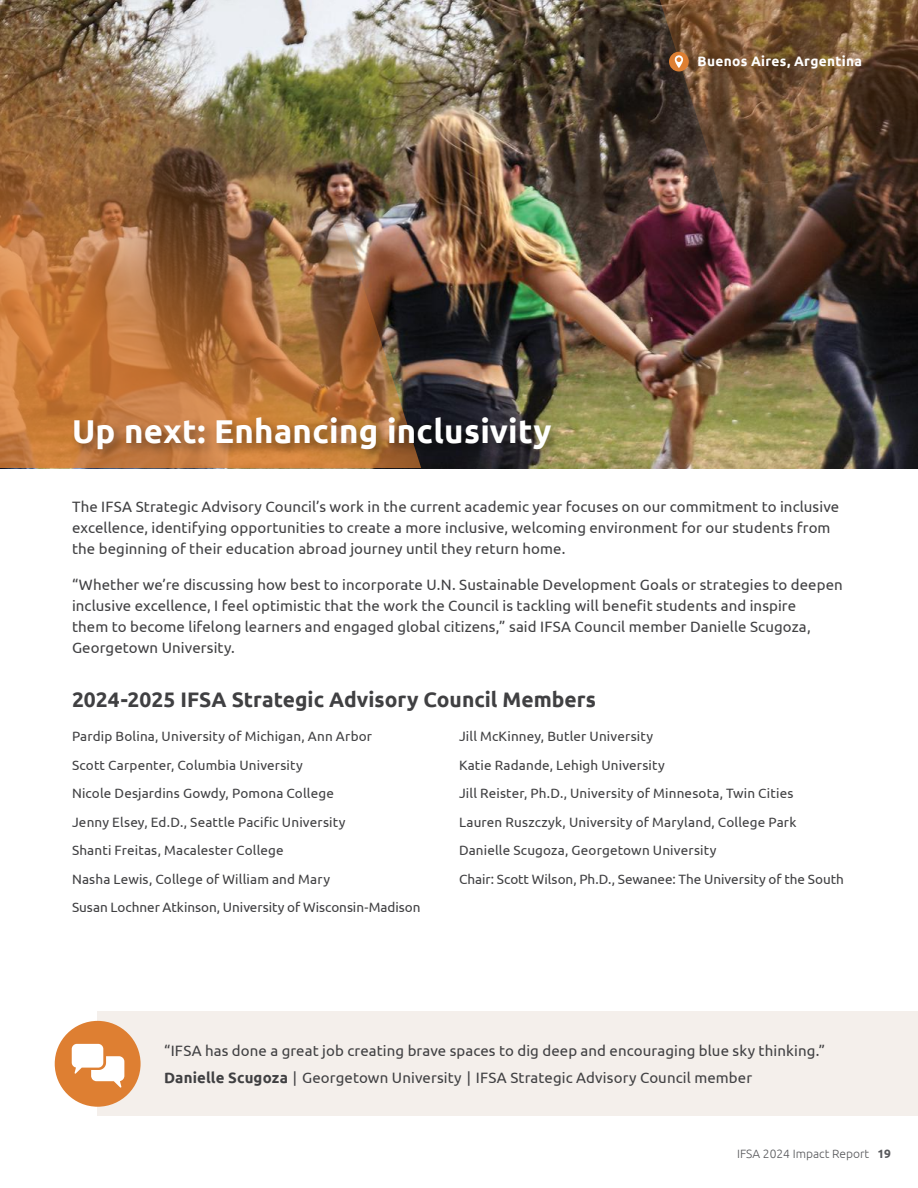
<style>
.page{position:relative;width:918px;height:1188px;background:#fff}
.page>*{position:absolute;margin:0;border:0;box-sizing:border-box;transform-origin:0 0}
.t1{font:700 33px "Ubuntu";letter-spacing:.01em;color:#fff}
.t2{font:700 21px "Ubuntu";color:#404042}
.t3{font:15px/21px "Ubuntu";letter-spacing:.005em;color:#404042}
.t4{font:700 13.65px "Ubuntu";letter-spacing:.025em;color:#fff}
.t5{font:13.5px/28.5px "Ubuntu";letter-spacing:.01em;color:#404042}
.t6{font:300 12px "Ubuntu";color:#57585b}
.s1{font-weight:700}
</style>
<div class="page">
<div style="left:98px;top:1012px;width:820px;height:104px;background:#f4efeb"></div>
<div style="left:55px;top:1021px;width:86px;height:86px;background:#de7f32;border-radius:50%"></div>
<svg style="left:72px;top:1044px;width:52px;height:44px"></svg>
<img style="left:421px;top:0;width:230px;height:468px">
<img style="left:651px;top:0;width:267px;height:468px">
<div style="left:669px;top:52px;width:20px;height:19px;background:#de7f32;border-radius:50%"></div>
<svg style="left:675px;top:55px;width:8px;height:13px"></svg>
<img style="left:0;top:0;width:421px;height:468px">
<div style="left:71px;top:414px;width:493px;height:48px;background:#000;opacity:.4"></div>
<h1 class="t1" style="left:72px;top:412px;width:481px">Up next: Enhancing inclusivity</h1>
<p class="t4" style="left:698px;top:53px;width:166px">Buenos Aires, Argentina</p>
<p class="t3" style="left:72px;top:496px;width:769px">The IFSA Strategic Advisory Council’s work in the current academic year focuses on our commitment to inclusive excellence, identifying opportunities to create a more inclusive, welcoming environment for our students from the beginning of their education abroad journey until they return home.</p>
<p class="t3" style="left:72px;top:574px;width:772px">“Whether we’re discussing how best to incorporate U.N. Sustainable Development Goals or strategies to deepen inclusive excellence, I feel optimistic that the work the Council is tackling will benefit students and inspire<br>them to become lifelong learners and engaged global citizens,” said IFSA Council member Danielle Scugoza, Georgetown University.</p>
<h2 class="t2" style="left:72px;top:687px;width:526px">2024-2025 IFSA Strategic Advisory Council Members</h2>
<p class="t5" style="left:72px;top:722px;width:350px">Pardip Bolina, University of Michigan, Ann Arbor<br>Scott Carpenter, Columbia University<br>Nicole Desjardins Gowdy, Pomona College<br>Jenny Elsey, Ed.D., Seattle Pacific University<br>Shanti Freitas, Macalester College<br>Nasha Lewis, College of William and Mary<br>Susan Lochner Atkinson, University of Wisconsin-Madison</p>
<p class="t5" style="left:459px;top:722px;width:386px">Jill McKinney, Butler University<br>Katie Radande, Lehigh University<br>Jill Reister, Ph.D., University of Minnesota, Twin Cities<br>Lauren Ruszczyk, University of Maryland, College Park Danielle Scugoza, Georgetown University<br>Chair: Scott Wilson, Ph.D., Sewanee: The University of the South</p>
<p class="t3" style="left:164px;top:1037px;width:662px;line-height:27px">“IFSA has done a great job creating brave spaces to dig deep and encouraging blue sky thinking.”<br><span class="s1">Danielle Scugoza</span> | Georgetown University | IFSA Strategic Advisory Council member</p>
<p class="t6" style="left:737px;top:1146px;width:155px">IFSA 2024 Impact Report <span class="s1">19</span></p>
</div>
